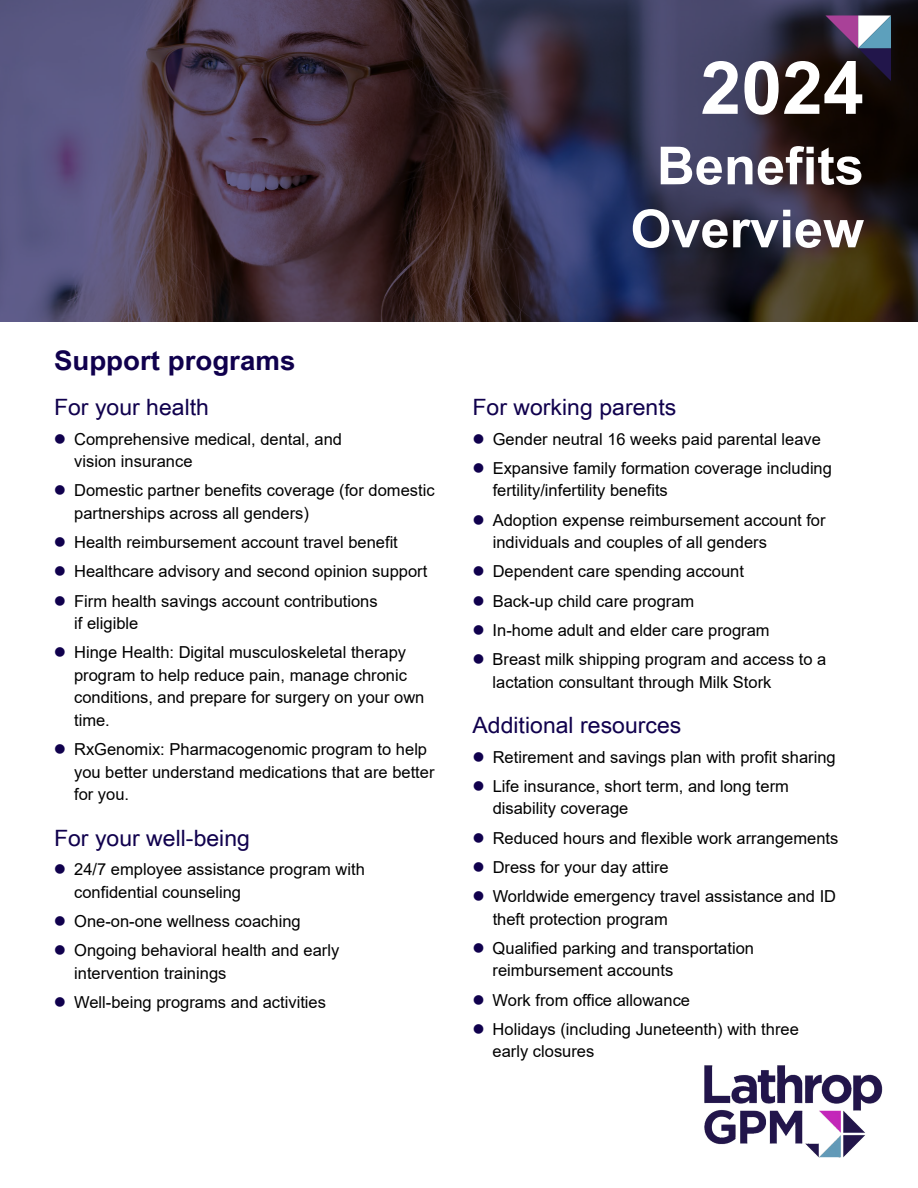
<style>
.page{position:relative;width:918px;height:1188px;background:#fff}
.page>*{position:absolute;margin:0;border:0;box-sizing:border-box;transform-origin:0 0}
.t1{font:700 73.5px "Arial";color:#fff}
.t2{font:700 52.5px/63px "Arial";color:#fff;text-align:center}
.t3{font:700 27px "Arial Narrow";color:#10004d;scale:1.25 1}
.t4{font:22.5px "Arial Narrow";color:#10004d;scale:1.25 1}
.t5{font:16.5px/22.5px "Arial";color:#000}
.s1{color:#10004d}
</style>
<div class="page">
<svg style="left:0;top:0;width:918px;height:321px;background:#3d3446"></svg>
<svg style="left:825px;top:15px;width:66px;height:66px;background:#52495f"></svg>
<img style="left:704px;top:1065px;width:179px;height:93px">
<h1 class="t1" style="left:700px;top:36px;width:165px">2024</h1>
<h2 class="t2" style="left:631px;top:135px;width:235px">Benefits<br>Overview</h2>
<h3 class="t3" style="left:54px;top:340px;width:195px">Support programs</h3>
<h3 class="t4" style="left:54px;top:391px;width:126px">For your health</h3>
<p class="t5" style="left:74px;top:427px;width:269px;text-indent:-20px"><span class="s1">●</span> Comprehensive medical, dental, and vision insurance</p>
<p class="t5" style="left:74px;top:479px;width:362px;text-indent:-20px"><span class="s1">●</span> Domestic partner benefits coverage (for domestic partnerships across all genders)</p>
<p class="t5" style="left:54px;top:531px;width:345px"><span class="s1">●</span> Health reimbursement account travel benefit</p>
<p class="t5" style="left:54px;top:560px;width:375px"><span class="s1">●</span> Healthcare advisory and second opinion support</p>
<p class="t5" style="left:74px;top:589px;width:305px;text-indent:-20px"><span class="s1">●</span> Firm health savings account contributions if eligible</p>
<p class="t5" style="left:74px;top:641px;width:352px;text-indent:-20px"><span class="s1">●</span> Hinge Health: Digital musculoskeletal therapy program to help reduce pain, manage chronic conditions, and prepare for surgery on your own time.</p>
<p class="t5" style="left:74px;top:738px;width:362px;text-indent:-20px"><span class="s1">●</span> RxGenomix: Pharmacogenomic program to help you better understand medications that are better for you.</p>
<h3 class="t4" style="left:54px;top:821px;width:158px">For your well-being</h3>
<p class="t5" style="left:74px;top:858px;width:292px;text-indent:-20px"><span class="s1">●</span> 24/7 employee assistance program with confidential counseling</p>
<p class="t5" style="left:54px;top:910px;width:248px"><span class="s1">●</span> One-on-one wellness coaching</p>
<p class="t5" style="left:74px;top:939px;width:267px;text-indent:-20px"><span class="s1">●</span> Ongoing behavioral health and early intervention trainings</p>
<p class="t5" style="left:54px;top:991px;width:274px"><span class="s1">●</span> Well-being programs and activities</p>
<h3 class="t4" style="left:472px;top:391px;width:165px">For working parents</h3>
<p class="t5" style="left:472px;top:427px;width:350px"><span class="s1">●</span> Gender neutral 16 weeks paid parental leave</p>
<p class="t5" style="left:493px;top:457px;width:341px;text-indent:-20px"><span class="s1">●</span> Expansive family formation coverage including fertility/infertility benefits</p>
<p class="t5" style="left:493px;top:508px;width:334px;text-indent:-20px"><span class="s1">●</span> Adoption expense reimbursement account for individuals and couples of all genders</p>
<p class="t5" style="left:472px;top:560px;width:273px"><span class="s1">●</span> Dependent care spending account</p>
<p class="t5" style="left:472px;top:589px;width:223px"><span class="s1">●</span> Back-up child care program</p>
<p class="t5" style="left:472px;top:619px;width:299px"><span class="s1">●</span> In-home adult and elder care program</p>
<p class="t5" style="left:493px;top:648px;width:335px;text-indent:-20px"><span class="s1">●</span> Breast milk shipping program and access to a lactation consultant through Milk Stork</p>
<h3 class="t4" style="left:472px;top:709px;width:169px">Additional resources</h3>
<p class="t5" style="left:472px;top:745px;width:365px"><span class="s1">●</span> Retirement and savings plan with profit sharing</p>
<p class="t5" style="left:493px;top:775px;width:298px;text-indent:-20px"><span class="s1">●</span> Life insurance, short term, and long term disability coverage</p>
<p class="t5" style="left:472px;top:826px;width:367px"><span class="s1">●</span> Reduced hours and flexible work arrangements</p>
<p class="t5" style="left:472px;top:856px;width:198px"><span class="s1">●</span> Dress for your day attire</p>
<p class="t5" style="left:493px;top:885px;width:345px;text-indent:-20px"><span class="s1">●</span> Worldwide emergency travel assistance and ID theft protection program</p>
<p class="t5" style="left:493px;top:937px;width:263px;text-indent:-20px"><span class="s1">●</span> Qualified parking and transportation reimbursement accounts</p>
<p class="t5" style="left:472px;top:988px;width:219px"><span class="s1">●</span> Work from office allowance</p>
<p class="t5" style="left:493px;top:1018px;width:308px;text-indent:-20px"><span class="s1">●</span> Holidays (including Juneteenth) with three early closures</p>
</div>
